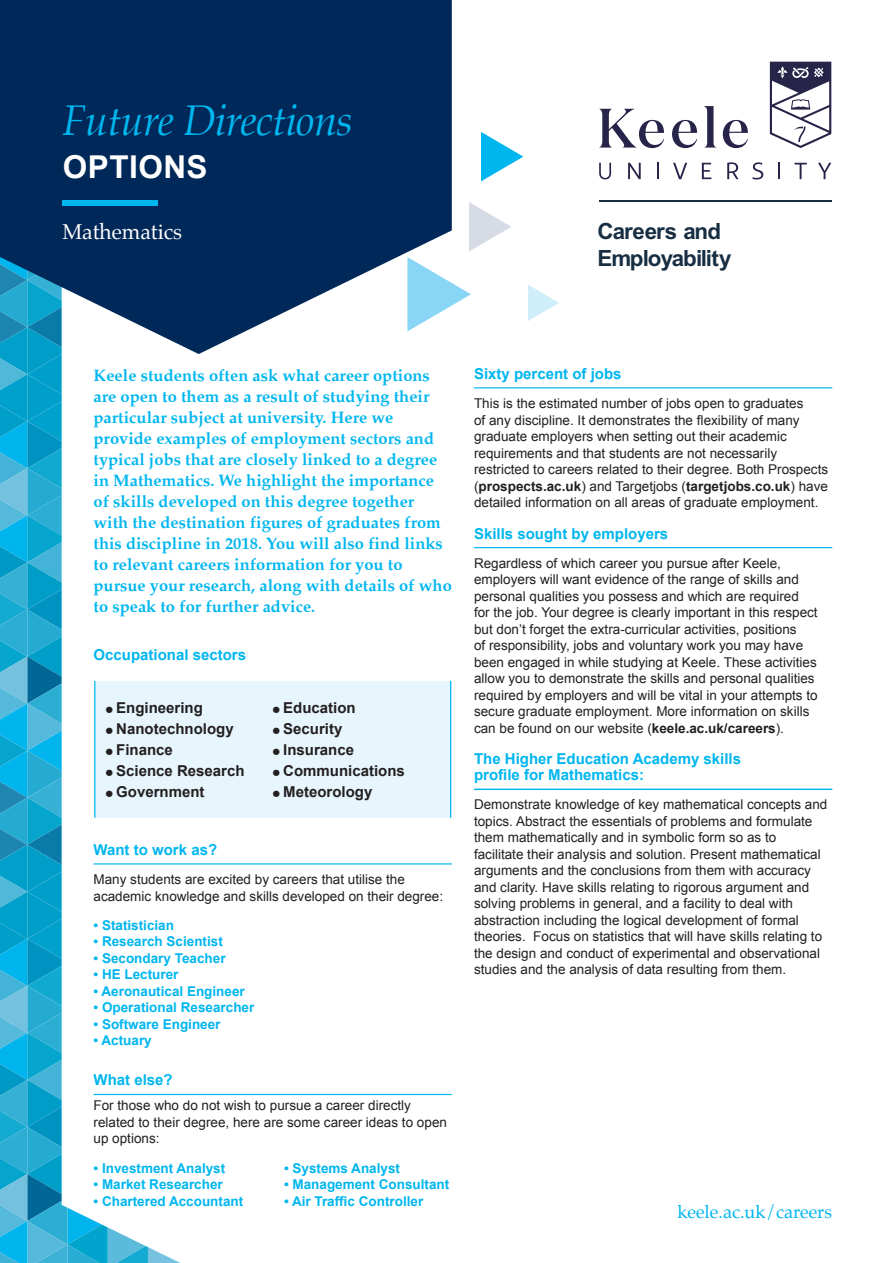
<style>
.page{position:relative;width:893px;height:1263px;background:#fff}
.page>*{position:absolute;margin:0;border:0;box-sizing:border-box;transform-origin:0 0}
.t1{font:italic 42px "Palatino";letter-spacing:-.02em;color:#00b6ef}
.t2{font:700 31.5px "Arial";letter-spacing:.015em;color:#fff}
.t3{font:700 22.35px/26.8px "Arial";letter-spacing:-.04em;color:#182e42}
.t4{font:21px "Palatino";color:#fff}
.t5{font:18px "Palatino";color:#00b6ef}
.t6{font:700 16.5px/21px "Palatino";color:#00b6ef}
.t7{font:700 15px/15.8px "Arial";color:#00b6ef}
.t8{font:700 15px "Arial";color:#231f20}
.t9{font:13.5px/16.5px "Arial";color:#231f20}
.t10{font:700 13.5px "Arial";color:#00b6ef}
.s1{font-weight:700}
</style>
<div class="page">
<div style="left:94px;top:681px;width:358px;height:137px;background:#e7f6fd"></div>
<hr style="left:450px;top:681px;width:1px;height:137px;background:#00b6ef">
<svg style="left:0;top:354px;width:180px;height:909px"></svg>
<hr style="left:94px;top:863px;width:358px;height:1px;background:#00b6ef">
<hr style="left:94px;top:1094px;width:358px;height:1px;background:#00b6ef">
<svg style="left:599px;top:109px;width:65px;height:39px"></svg>
<svg style="left:672px;top:120px;width:25px;height:28px"></svg>
<svg style="left:704px;top:106px;width:12px;height:42px"></svg>
<svg style="left:723px;top:120px;width:25px;height:28px"></svg>
<svg style="left:599px;top:163px;width:12px;height:16px"></svg>
<svg style="left:628px;top:163px;width:13px;height:16px"></svg>
<svg style="left:657px;top:163px;width:1px;height:16px"></svg>
<svg style="left:673px;top:163px;width:14px;height:16px"></svg>
<svg style="left:702px;top:163px;width:9px;height:16px"></svg>
<svg style="left:727px;top:162px;width:11px;height:17px"></svg>
<svg style="left:752px;top:162px;width:11px;height:17px"></svg>
<svg style="left:778px;top:163px;width:2px;height:16px"></svg>
<svg style="left:794px;top:163px;width:13px;height:16px"></svg>
<svg style="left:818px;top:163px;width:13px;height:16px"></svg>
<svg style="left:770px;top:62px;width:61px;height:86px"></svg>
<hr style="left:599px;top:201px;width:232px;height:1px;background:#182e42">
<svg style="left:0;top:0;width:452px;height:354px;background:#1b426d"></svg>
<div style="left:62px;top:200px;width:96px;height:6px;background:#00b6ef"></div>
<hr style="left:474px;top:387px;width:358px;height:1px;background:#00b6ef">
<hr style="left:474px;top:547px;width:358px;height:1px;background:#00b6ef">
<hr style="left:474px;top:788px;width:358px;height:2px;background:#00b6ef">
<svg style="left:407px;top:202px;width:104px;height:129px"></svg>
<svg style="left:528px;top:285px;width:31px;height:36px"></svg>
<svg style="left:481px;top:132px;width:42px;height:49px"></svg>
<svg style="left:420px;top:157px;width:25px;height:28px"></svg>
<p class="t1" style="left:62px;top:86px;width:292px">Future Directions</p>
<p class="t2" style="left:63px;top:145px;width:146px">OPTIONS</p>
<p class="t4" style="left:62px;top:214px;width:121px">Mathematics</p>
<p class="t3" style="left:597px;top:219px;width:136px">Careers and<br>Employability</p>
<p class="t6" style="left:94px;top:365px;width:360px">Keele students often ask what career options are open to them as a result of studying their particular subject at university. Here we provide examples of employment sectors and typical jobs that are closely linked to a degree in Mathematics. We highlight the importance of skills developed on this degree together with the destination figures of graduates from this discipline in 2018. You will also find links to relevant careers information for you to pursue your research, along with details of who to speak to for further advice.</p>
<p class="t7" style="left:474px;top:366px;width:149px">Sixty percent of jobs</p>
<p class="t9" style="left:474px;top:395px;width:356px">This is the estimated number of jobs open to graduates<br>of any discipline. It demonstrates the flexibility of many graduate employers when setting out their academic requirements and that students are not necessarily restricted to careers related to their degree. Both Prospects (<span class="s1">prospects.ac.uk</span>) and Targetjobs (<span class="s1">targetjobs.co.uk</span>) have detailed information on all areas of graduate employment.</p>
<p class="t7" style="left:474px;top:525px;width:196px">Skills sought by employers</p>
<p class="t9" style="left:474px;top:555px;width:345px">Regardless of which career you pursue after Keele, employers will want evidence of the range of skills and personal qualities you possess and which are required for the job. Your degree is clearly important in this respect but don’t forget the extra-curricular activities, positions<br>of responsibility, jobs and voluntary work you may have been engaged in while studying at Keele. These activities allow you to demonstrate the skills and personal qualities required by employers and will be vital in your attempts to secure graduate employment. More information on skills can be found on our website (<span class="s1">keele.ac.uk/careers</span>).</p>
<p class="t7" style="left:474px;top:751px;width:269px">The Higher Education Academy skills profile for Mathematics:</p>
<p class="t9" style="left:474px;top:796px;width:355px">Demonstrate knowledge of key mathematical concepts and topics. Abstract the essentials of problems and formulate them mathematically and in symbolic form so as to facilitate their analysis and solution. Present mathematical arguments and the conclusions from them with accuracy and clarity. Have skills relating to rigorous argument and solving problems in general, and a facility to deal with abstraction including the logical development of formal theories. Focus on statistics that will have skills relating to the design and conduct of experimental and observational studies and the analysis of data resulting from them.</p>
<p class="t7" style="left:93px;top:647px;width:154px">Occupational sectors</p>
<p class="t8" style="left:106px;top:697px;width:99px">● Engineering</p>
<p class="t8" style="left:106px;top:718px;width:129px">● Nanotechnology</p>
<p class="t8" style="left:106px;top:739px;width:69px">● Finance</p>
<p class="t8" style="left:106px;top:760px;width:140px">● Science Research</p>
<p class="t8" style="left:106px;top:781px;width:100px">● Government</p>
<p class="t8" style="left:273px;top:697px;width:84px">● Education</p>
<p class="t8" style="left:273px;top:718px;width:71px">● Security</p>
<p class="t8" style="left:273px;top:739px;width:83px">● Insurance</p>
<p class="t8" style="left:273px;top:760px;width:134px">● Communications</p>
<p class="t8" style="left:273px;top:781px;width:101px">● Meteorology</p>
<p class="t7" style="left:94px;top:842px;width:125px">Want to work as?</p>
<p class="t9" style="left:94px;top:871px;width:351px">Many students are excited by careers that utilise the academic knowledge and skills developed on their degree:</p>
<p class="t10" style="left:94px;top:915px;width:82px">• Statistician</p>
<p class="t10" style="left:94px;top:932px;width:131px">• Research Scientist</p>
<p class="t10" style="left:94px;top:948px;width:134px">• Secondary Teacher</p>
<p class="t10" style="left:94px;top:965px;width:86px">• HE Lecturer</p>
<p class="t10" style="left:94px;top:981px;width:153px">• Aeronautical Engineer</p>
<p class="t10" style="left:94px;top:998px;width:162px">• Operational Researcher</p>
<p class="t10" style="left:94px;top:1014px;width:129px">• Software Engineer</p>
<p class="t10" style="left:94px;top:1031px;width:60px">• Actuary</p>
<p class="t7" style="left:94px;top:1072px;width:81px">What else?</p>
<p class="t9" style="left:94px;top:1097px;width:355px">For those who do not wish to pursue a career directly related to their degree, here are some career ideas to open up options:</p>
<p class="t10" style="left:94px;top:1158px;width:133px">• Investment Analyst</p>
<p class="t10" style="left:284px;top:1158px;width:118px">• Systems Analyst</p>
<p class="t10" style="left:94px;top:1175px;width:131px">• Market Researcher</p>
<p class="t10" style="left:284px;top:1175px;width:167px">• Management Consultant</p>
<p class="t10" style="left:94px;top:1191px;width:151px">• Chartered Accountant</p>
<p class="t10" style="left:284px;top:1191px;width:141px">• Air Traffic Controller</p>
<p class="t5" style="left:677px;top:1197px;width:156px">keele.ac.uk/careers</p>
</div>
